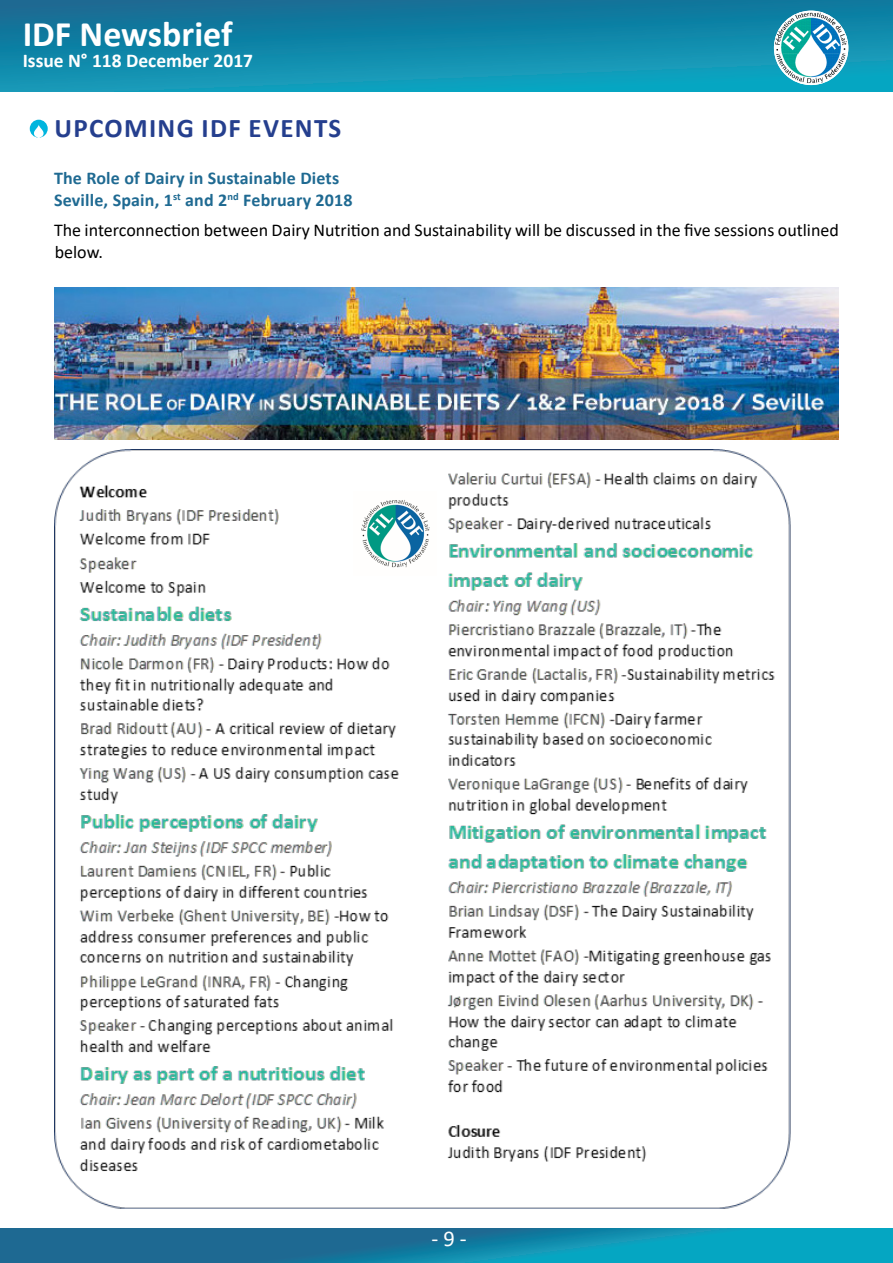
<style>
.page{position:relative;width:893px;height:1263px;background:#fff}
.page>*{position:absolute;margin:0;border:0;box-sizing:border-box;transform-origin:0 0}
.t1{font:700 36px "Calibri";color:#fff}
.Headings{font:700 27px "Calibri";letter-spacing:.05em;color:#253f8e}
.t2{font:22.5px "Calibri";color:#fff}
.t3{font:700 19.5px "Calibri";color:#fff}
.t4{font:18px/21.6px "Calibri";color:#000}
.eventi_titoli_in_blu{font:700 18px "Calibri";letter-spacing:.01em;color:#1f6a92}
</style>
<div class="page">
<div style="left:0;top:0;width:893px;height:92px;background:linear-gradient(to bottom,#126e95,#10a2bf)"></div>
<img style="left:774px;top:11px;width:74px;height:74px">
<svg style="left:0;top:1229px;width:893px;height:34px;background:#1383a6"></svg>
<img style="left:54px;top:287px;width:785px;height:152px">
<svg style="left:30px;top:120px;width:18px;height:18px"></svg>
<img style="left:55px;top:449px;width:735px;height:760px">
<h1 class="t1" style="left:23px;top:9px;width:211px">IDF Newsbrief</h1>
<p class="t3" style="left:23px;top:47px;width:232px">Issue N° 118 December 2017</p>
<p class="Headings" style="left:55px;top:109px;width:288px">UPCOMING IDF EVENTS</p>
<p class="eventi_titoli_in_blu" style="left:54px;top:165px;width:287px">The Role of Dairy in Sustainable Diets</p>
<p class="eventi_titoli_in_blu" style="left:54px;top:187px;width:300px">Seville, Spain, 1<sup>st</sup> and 2<sup>nd</sup> February 2018</p>
<p class="t4" style="left:54px;top:220px;width:786px">The interconnection between Dairy Nutrition and Sustainability will be discussed in the five sessions outlined below.</p>
<p class="t2" style="left:431px;top:1223px;width:37px">- 9 -</p>
</div>
